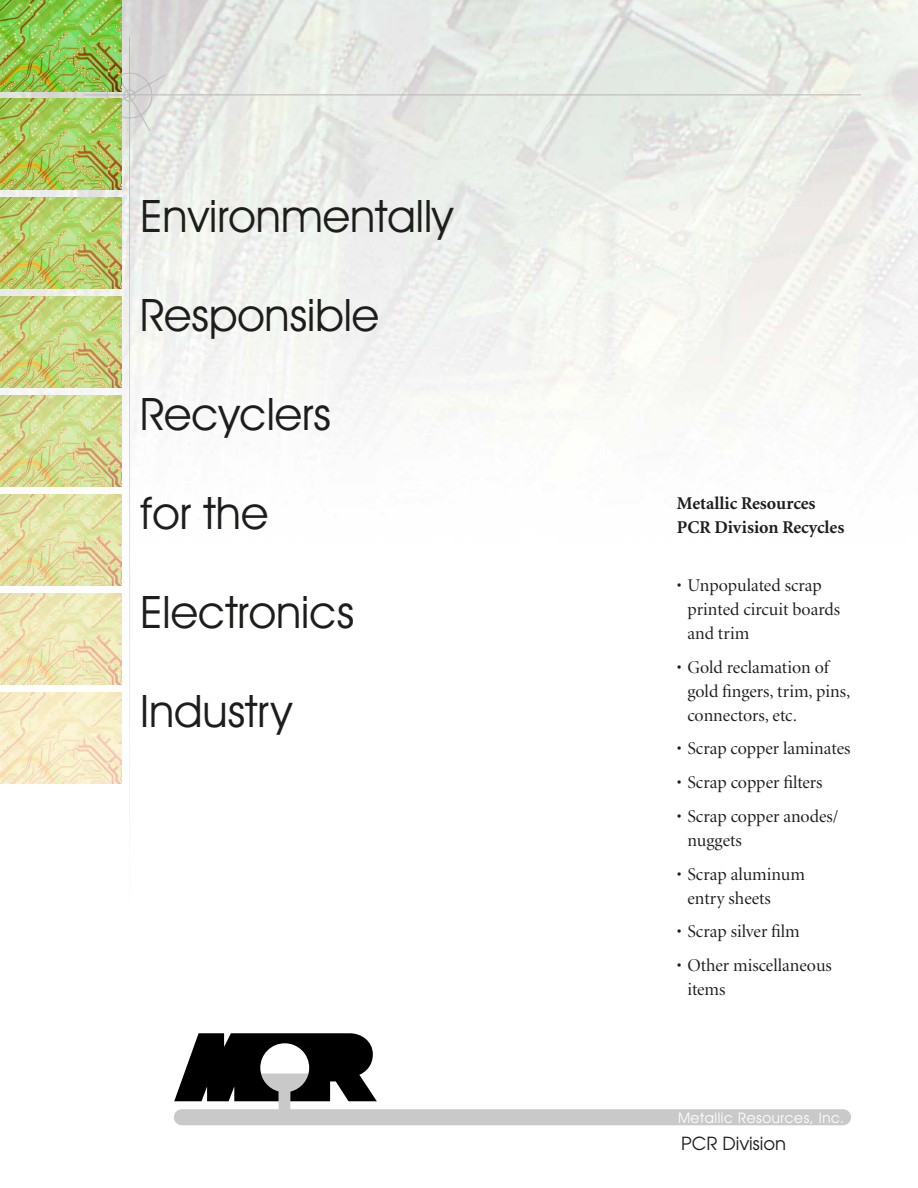
<style>
.page{position:relative;width:918px;height:1188px;background:#fff}
.page>*{position:absolute;margin:0;border:0;box-sizing:border-box;transform-origin:0 0}
.t1{font:45px "Avant Garde IT Cby BT";color:#1d1d1b}
.t2{font:18px/24px "Minion Display";color:#1d1d1b}
.t3{font:700 18px/24px "Minion";color:#1d1d1b}
.t4{font:18px "Avant Garde";color:#1d1d1b}
.t5{font:14.55px "Avant Garde IT Cby BT";letter-spacing:.04em;color:#fff}
</style>
<div class="page">
<img style="left:0;top:0;width:918px;height:1126px">
<svg style="left:174px;top:1033px;width:677px;height:92px"></svg>
<hr style="left:129px;top:37px;width:1px;height:885px;background:#fff">
<hr style="left:84px;top:94px;width:777px;height:1px;background:#b7b6b6">
<svg style="left:94px;top:60px;width:71px;height:71px;background:#d6d7d1"></svg>
<img style="left:0;top:593px;width:121px;height:91px">
<img style="left:0;top:494px;width:121px;height:92px">
<img style="left:0;top:396px;width:121px;height:91px">
<img style="left:0;top:297px;width:121px;height:91px">
<img style="left:0;top:198px;width:121px;height:91px">
<img style="left:0;top:99px;width:121px;height:91px">
<img style="left:0;top:0;width:121px;height:91px">
<img style="left:0;top:693px;width:121px;height:91px">
<p class="t1" style="left:140px;top:188px;width:314px">Environmentally</p>
<p class="t1" style="left:140px;top:287px;width:241px">Responsible</p>
<p class="t1" style="left:140px;top:386px;width:192px">Recyclers</p>
<p class="t1" style="left:140px;top:485px;width:130px">for the</p>
<p class="t1" style="left:140px;top:584px;width:216px">Electronics</p>
<p class="t1" style="left:140px;top:683px;width:153px">Industry</p>
<p class="t3" style="left:677px;top:491px;width:169px">Metallic Resources<br>PCR Division Recycles</p>
<p class="t2" style="left:687px;top:573px;width:154px;text-indent:-10px">• Unpopulated scrap printed circuit boards and trim</p>
<p class="t2" style="left:687px;top:654px;width:165px;text-indent:-10px">• Gold reclamation of gold fingers, trim, pins, connectors, etc.</p>
<p class="t2" style="left:677px;top:736px;width:175px">• Scrap copper laminates</p>
<p class="t2" style="left:677px;top:770px;width:147px">• Scrap copper filters</p>
<p class="t2" style="left:687px;top:804px;width:153px;text-indent:-10px">• Scrap copper anodes/ nuggets</p>
<p class="t2" style="left:687px;top:861px;width:119px;text-indent:-10px">• Scrap aluminum entry sheets</p>
<p class="t2" style="left:677px;top:919px;width:124px">• Scrap silver film</p>
<p class="t2" style="left:687px;top:953px;width:146px;text-indent:-10px">• Other miscellaneous items</p>
<p class="t5" style="left:678px;top:1108px;width:168px">Metallic Resources, Inc.</p>
<p class="t4" style="left:681px;top:1133px;width:107px">PCR Division</p>
</div>
